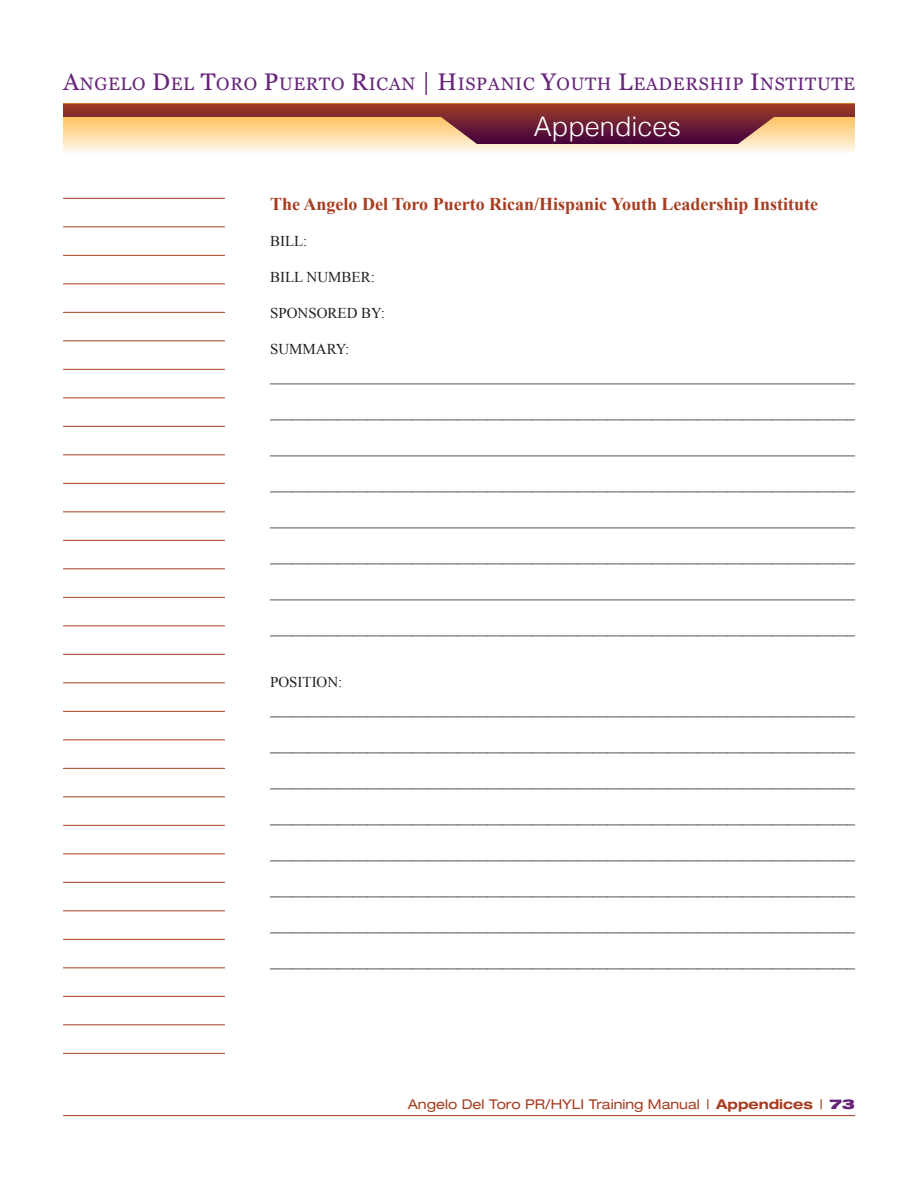
<style>
.page{position:relative;width:918px;height:1188px;background:#fff}
.page>*{position:absolute;margin:0;border:0;box-sizing:border-box;transform-origin:0 0}
.t1{font:300 27px "Helvetica";color:#fff}
.t2{font:700 18px "Times New Roman";color:#a73d20}
.t3{font:18px "Georgia";letter-spacing:.04em;color:#66247a}
.t4{font:15px/27px "Times New Roman";color:#231f20}
.t5{font:expanded 13.5px "Helvetica Neue";color:#a73d20}
.s1{font-size:24px}
.s2{font-weight:700}
.s3{font-weight:900;color:#66247a}
</style>
<div class="page">
<svg style="left:63px;top:144px;width:792px;height:9px;background:#fef3e0"></svg>
<hr style="left:63px;top:1115px;width:792px;height:1px;background:#a73d20">
<hr style="left:63px;top:198px;width:162px;height:1px;background:#a73d20">
<hr style="left:63px;top:226px;width:162px;height:1px;background:#a73d20">
<hr style="left:63px;top:255px;width:162px;height:1px;background:#a73d20">
<hr style="left:63px;top:283px;width:162px;height:1px;background:#a73d20">
<hr style="left:63px;top:312px;width:162px;height:1px;background:#a73d20">
<hr style="left:63px;top:340px;width:162px;height:1px;background:#a73d20">
<hr style="left:63px;top:369px;width:162px;height:1px;background:#a73d20">
<hr style="left:63px;top:397px;width:162px;height:1px;background:#a73d20">
<hr style="left:63px;top:426px;width:162px;height:1px;background:#a73d20">
<hr style="left:63px;top:454px;width:162px;height:1px;background:#a73d20">
<hr style="left:63px;top:483px;width:162px;height:1px;background:#a73d20">
<hr style="left:63px;top:511px;width:162px;height:1px;background:#a73d20">
<hr style="left:63px;top:540px;width:162px;height:1px;background:#a73d20">
<hr style="left:63px;top:568px;width:162px;height:1px;background:#a73d20">
<hr style="left:63px;top:597px;width:162px;height:1px;background:#a73d20">
<hr style="left:63px;top:625px;width:162px;height:1px;background:#a73d20">
<hr style="left:63px;top:654px;width:162px;height:1px;background:#a73d20">
<hr style="left:63px;top:682px;width:162px;height:1px;background:#a73d20">
<hr style="left:63px;top:711px;width:162px;height:1px;background:#a73d20">
<hr style="left:63px;top:739px;width:162px;height:1px;background:#a73d20">
<hr style="left:63px;top:768px;width:162px;height:1px;background:#a73d20">
<hr style="left:63px;top:796px;width:162px;height:1px;background:#a73d20">
<hr style="left:63px;top:825px;width:162px;height:1px;background:#a73d20">
<hr style="left:63px;top:853px;width:162px;height:1px;background:#a73d20">
<hr style="left:63px;top:882px;width:162px;height:1px;background:#a73d20">
<hr style="left:63px;top:910px;width:162px;height:1px;background:#a73d20">
<hr style="left:63px;top:939px;width:162px;height:1px;background:#a73d20">
<hr style="left:63px;top:967px;width:162px;height:1px;background:#a73d20">
<hr style="left:63px;top:996px;width:162px;height:1px;background:#a73d20">
<hr style="left:63px;top:1024px;width:162px;height:1px;background:#a73d20">
<hr style="left:63px;top:1053px;width:162px;height:1px;background:#a73d20">
<svg style="left:63px;top:104px;width:792px;height:40px;background:#b2705b"></svg>
<p class="t3" style="left:63px;top:74px;width:794px"><span class="s1">A</span>NGELO <span class="s1">D</span>EL <span class="s1">T</span>ORO <span class="s1">P</span>UERTO <span class="s1">R</span>ICAN <span class="s1">| H</span>ISPANIC <span class="s1">Y</span>OUTH <span class="s1">L</span>EADERSHIP <span class="s1">I</span>NSTITUTE</p>
<h1 class="t1" style="left:534px;top:116px;width:149px">Appendices</h1>
<p class="t2" style="left:270px;top:194px;width:550px">The Angelo Del Toro Puerto Rican/Hispanic Youth Leadership Institute</p>
<p class="t4" style="left:270px;top:228px;width:39px">BILL:</p>
<p class="t4" style="left:270px;top:264px;width:106px">BILL NUMBER:</p>
<p class="t4" style="left:270px;top:300px;width:116px">SPONSORED BY:</p>
<p class="t4" style="left:270px;top:336px;width:586px">SUMMARY: ______________________________________________________________________________</p>
<p class="t4" style="left:270px;top:399px;width:586px">______________________________________________________________________________</p>
<p class="t4" style="left:270px;top:435px;width:586px">______________________________________________________________________________</p>
<p class="t4" style="left:270px;top:471px;width:586px">______________________________________________________________________________</p>
<p class="t4" style="left:270px;top:507px;width:586px">______________________________________________________________________________</p>
<p class="t4" style="left:270px;top:543px;width:586px">______________________________________________________________________________</p>
<p class="t4" style="left:270px;top:579px;width:586px">______________________________________________________________________________</p>
<p class="t4" style="left:270px;top:615px;width:586px">______________________________________________________________________________</p>
<p class="t4" style="left:270px;top:669px;width:586px">POSITION: ______________________________________________________________________________</p>
<p class="t4" style="left:270px;top:732px;width:586px">______________________________________________________________________________</p>
<p class="t4" style="left:270px;top:768px;width:586px">______________________________________________________________________________</p>
<p class="t4" style="left:270px;top:804px;width:586px">______________________________________________________________________________</p>
<p class="t4" style="left:270px;top:840px;width:586px">______________________________________________________________________________</p>
<p class="t4" style="left:270px;top:876px;width:586px">______________________________________________________________________________</p>
<p class="t4" style="left:270px;top:912px;width:586px">______________________________________________________________________________</p>
<p class="t4" style="left:270px;top:948px;width:586px">______________________________________________________________________________</p>
<p class="t5" style="left:408px;top:1099px;width:449px">Angelo Del Toro PR/HYLI Training Manual | <span class="s2">Appendices</span> | <span class="s3">73</span></p>
</div>
